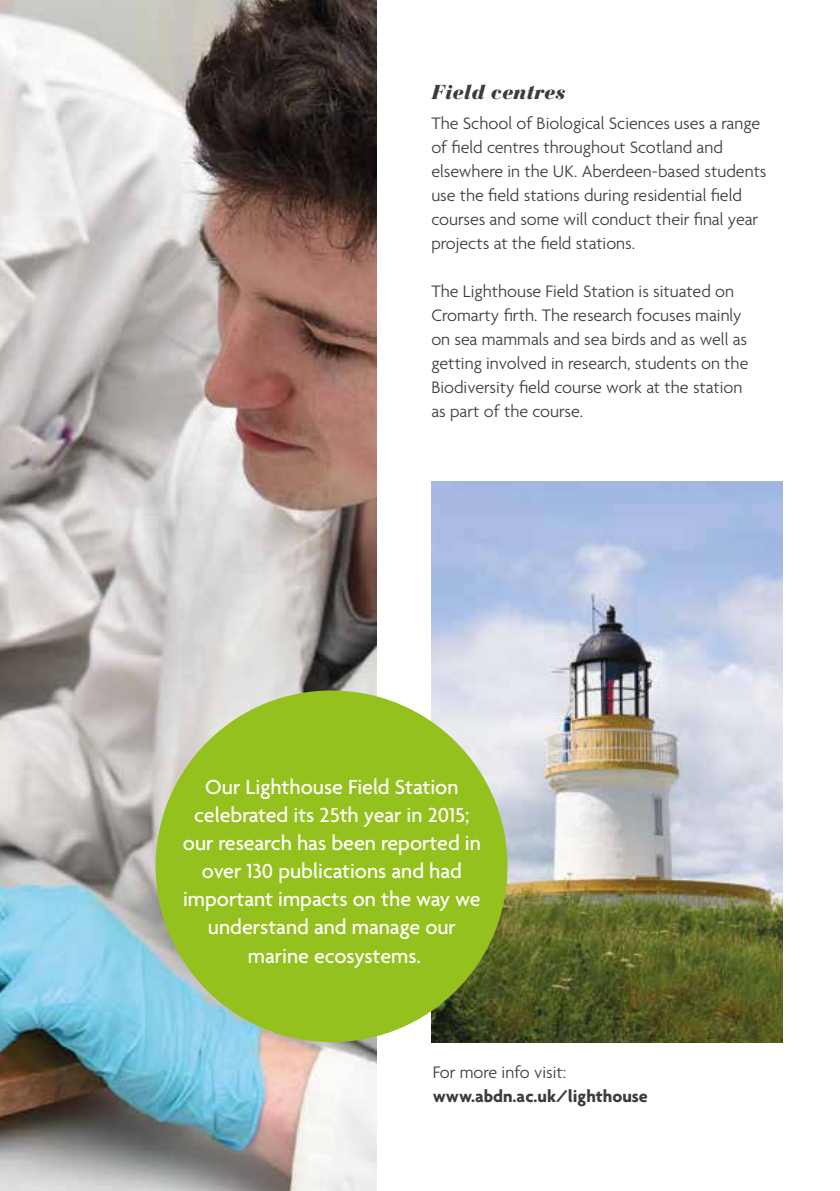
<style>
.page{position:relative;width:840px;height:1191px;background:#fff}
.page>*{position:absolute;margin:0;border:0;box-sizing:border-box;transform-origin:0 0}
.t1{font:500 22px/28px "Agenda";color:#fff;text-align:center}
.t2{font:italic 900 20px "Bauer Bodoni";color:#3c3c3b}
.t3{font:300 18px/24px "Agenda";color:#3c3c3b}
.t4{font:700 18px "Agenda";color:#3c3c3b}
</style>
<div class="page">
<img style="left:0;top:0;width:376px;height:1191px">
<img style="left:431px;top:481px;width:351px;height:561px">
<div style="left:155px;top:690px;width:352px;height:352px;background:#95c11f;border-radius:50%"></div>
<p class="t2" style="left:431px;top:80px;width:135px">Field centres</p>
<p class="t3" style="left:431px;top:112px;width:336px">The School of Biological Sciences uses a range of field centres throughout Scotland and elsewhere in the UK. Aberdeen-based students use the field stations during residential field courses and some will conduct their final year projects at the field stations.</p>
<p class="t3" style="left:431px;top:280px;width:318px">The Lighthouse Field Station is situated on Cromarty firth. The research focuses mainly on sea mammals and sea birds and as well as getting involved in research, students on the Biodiversity field course work at the station as part of the course.</p>
<p class="t1" style="left:183px;top:774px;width:299px">Our Lighthouse Field Station celebrated its 25th year in 2015; our research has been reported in over 130 publications and had important impacts on the way we understand and manage our marine ecosystems.</p>
<p class="t3" style="left:432px;top:1061px;width:135px">For more info visit:</p>
<p class="t4" style="left:432px;top:1084px;width:216px">www.abdn.ac.uk/lighthouse</p>
</div>
